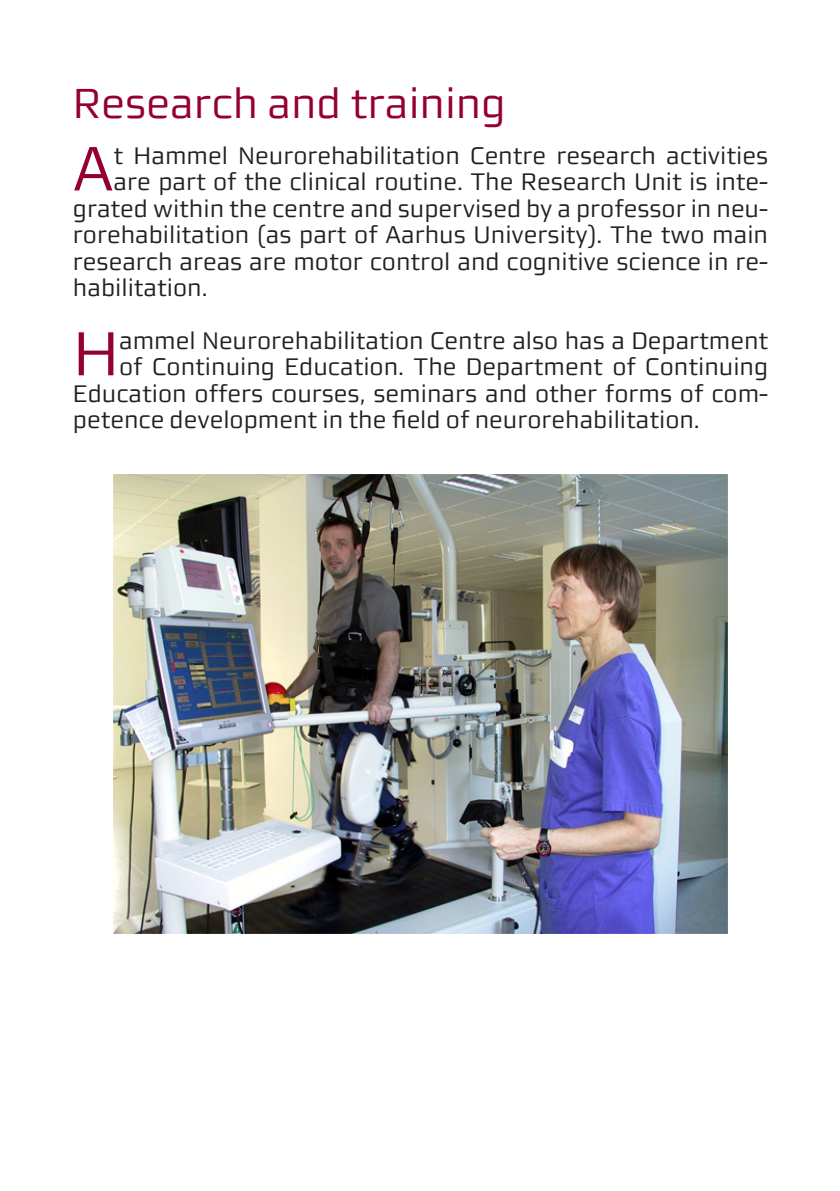
<style>
.page{position:relative;width:840px;height:1191px;background:#fff}
.page>*{position:absolute;margin:0;border:0;box-sizing:border-box;transform-origin:0 0}
.Brød_med_indryk{font:62.2px "midtsans";color:#940130}
.Overskrift_brød{font:42px "midtsans";color:#940130}
.Brød_med_indryk-2{font:24px "midtsans";color:#231f20}
</style>
<div class="page">
<img style="left:114px;top:474px;width:613px;height:459px">
<p class="Overskrift_brød" style="left:73px;top:79px;width:434px">Research and training</p>
<p class="Brød_med_indryk" style="left:73px;top:133px;width:42px">A</p>
<p class="Brød_med_indryk-2" style="left:114px;top:142px;width:655px">t Hammel Neurorehabilitation Centre research activities</p>
<p class="Brød_med_indryk-2" style="left:114px;top:168px;width:655px">are part of the clinical routine. The Research Unit is inte-</p>
<p class="Brød_med_indryk-2" style="left:73px;top:195px;width:696px">grated within the centre and supervised by a professor in neu-</p>
<p class="Brød_med_indryk-2" style="left:73px;top:221px;width:696px">rorehabilitation (as part of Aarhus University). The two main</p>
<p class="Brød_med_indryk-2" style="left:73px;top:247px;width:696px">research areas are motor control and cognitive science in re-</p>
<p class="Brød_med_indryk-2" style="left:73px;top:274px;width:136px">habilitation.</p>
<p class="Brød_med_indryk" style="left:73px;top:318px;width:48px">H</p>
<p class="Brød_med_indryk-2" style="left:119px;top:327px;width:650px">ammel Neurorehabilitation Centre also has a Department</p>
<p class="Brød_med_indryk-2" style="left:119px;top:353px;width:650px">of Continuing Education. The Department of Continuing</p>
<p class="Brød_med_indryk-2" style="left:73px;top:379px;width:696px">Education offers courses, seminars and other forms of com-</p>
<p class="Brød_med_indryk-2" style="left:73px;top:406px;width:628px">petence development in the field of neurorehabilitation.</p>
</div>
